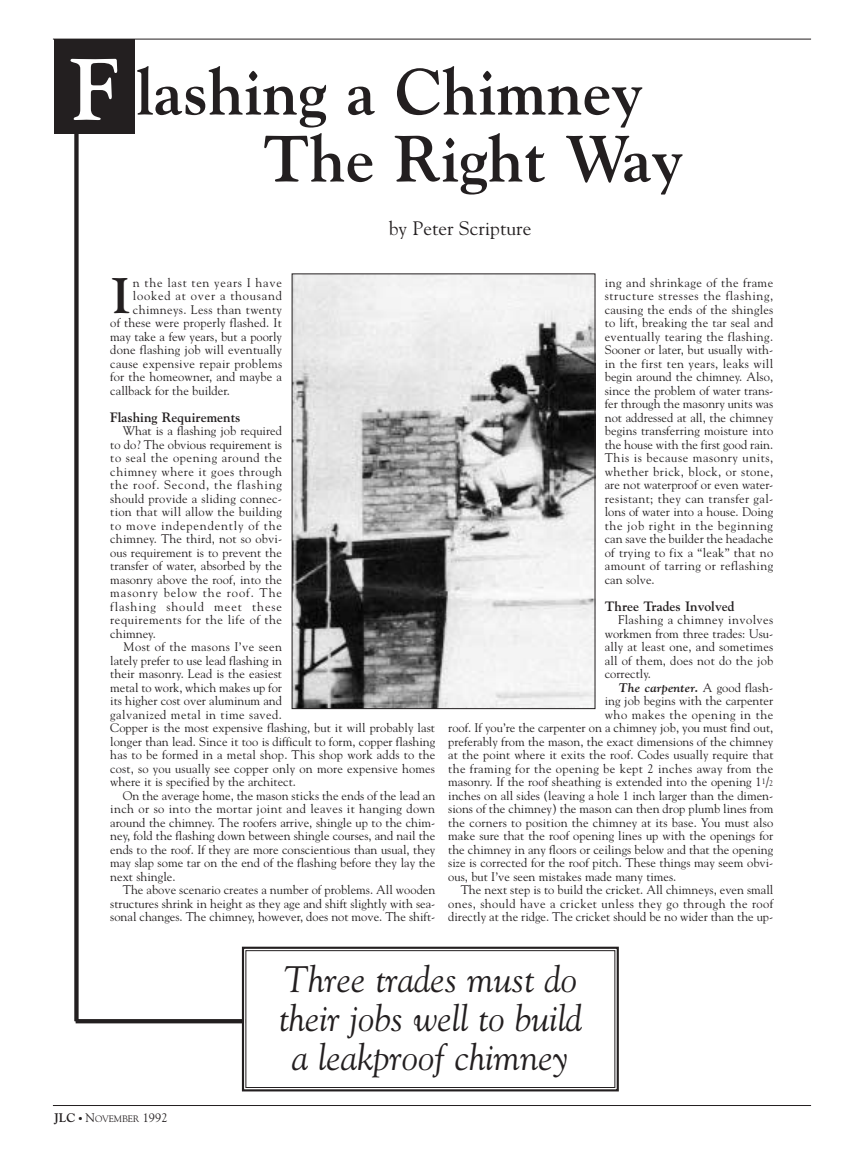
<style>
.page{position:relative;width:864px;height:1166px;background:#fff}
.page>*{position:absolute;margin:0;border:0;box-sizing:border-box;transform-origin:0 0}
.t1{font:700 86.4px "Goudy";color:#fff}
.t2{font:700 64.8px/66.9px "Goudy";color:#231f20}
.t3{font:700 49.65px "Goudy";color:#231f20}
.t4{font:italic 36.75px/38.8px "Goudy";color:#231f20;text-align:center}
.t5{font:19.5px "Goudy";color:#231f20}
.t6{font:700 13.5px "Goudy";color:#231f20}
.t7{font:12.45px/13.5px "Goudy";color:#231f20;text-align:justify}
.t8{font:12.45px "Goudy";letter-spacing:.03em;color:#231f20}
.t9{font:12.45px "Goudy";letter-spacing:.035em;color:#231f20}
.t10{font:12.45px "Goudy";letter-spacing:.025em;color:#231f20}
.t11{font:italic 700 12.45px "Goudy";letter-spacing:.005em;color:#231f20}
.t12{font:12.45px "Goudy";letter-spacing:.045em;color:#231f20}
.t13{font:12.45px "Goudy";letter-spacing:.06em;color:#231f20}
.t14{font:12.45px "Goudy";letter-spacing:.065em;color:#231f20}
.t15{font:700 12.45px "Goudy";color:#231f20}
.t16{font:9.3px "Goudy";color:#231f20}
.s1{font-weight:400;font-style:normal}
.s2{font-size:8.1px}
.s3{font-size:12.45px}
</style>
<div class="page">
<hr style="left:53px;top:39px;width:758px;height:1px;background:#231f20">
<hr style="left:53px;top:1105px;width:758px;height:1px;background:#231f20">
<div style="left:55px;top:39px;width:80px;height:95px;background:#231f20"></div>
<div style="left:74px;top:134px;width:5px;height:887px;background:#231f20"></div>
<svg style="left:76px;top:1019px;width:166px;height:4px"></svg>
<div style="left:242px;top:946px;width:377px;height:145px;border:2px solid #231f20"></div>
<div style="left:246px;top:950px;width:369px;height:137px;border:1px solid #231f20"></div>
<img style="left:294px;top:275px;width:299px;height:432px">
<div style="left:292px;top:273px;width:303px;height:436px;border:1px solid #231f20"></div>
<h1 class="t1" style="left:71px;top:55px;width:50px">F</h1>
<h2 class="t2" style="left:263px;top:63px;width:422px;text-indent:-127px">lashing a Chimney<br>The Right Way</h2>
<h3 class="t5" style="left:389px;top:221px;width:144px">by Peter Scripture</h3>
<p class="t13" style="left:133px;top:277px;width:150px">n the last ten years I have</p>
<p class="t14" style="left:133px;top:291px;width:151px">looked at over a thousand</p>
<p class="t8" style="left:133px;top:304px;width:151px">chimneys. Less than twenty</p>
<p class="t7" style="left:110px;top:317px;width:173px">of these were properly flashed. It</p>
<p class="t7" style="left:110px;top:330px;width:173px">may take a few years, but a poorly</p>
<p class="t7" style="left:110px;top:344px;width:173px">done flashing job will eventually</p>
<p class="t10" style="left:110px;top:358px;width:173px">cause expensive repair problems</p>
<p class="t7" style="left:110px;top:371px;width:173px">for the homeowner, and maybe a</p>
<p class="t7" style="left:110px;top:384px;width:121px">callback for the builder.</p>
<p class="t6" style="left:110px;top:411px;width:132px">Flashing Requirements</p>
<p class="t7" style="left:110px;top:425px;width:173px;text-indent:12px">What is a flashing job required to do? The obvious requirement is to seal the opening around the chimney where it goes through the roof. Second, the flashing should provide a sliding connec&shy;tion that will allow the building to move independently of the chimney. The third, not so obvi&shy;ous requirement is to prevent the transfer of water, absorbed by the masonry above the roof, into the masonry below the roof. The flashing should meet these requirements for the life of the chimney.</p>
<p class="t7" style="left:110px;top:641px;width:327px;text-align:left;text-indent:13px">Most of the masons I’ve seen<br>lately prefer to use lead flashing in<br>their masonry. Lead is the easiest<br>metal to work, which makes up for<br>its higher cost over aluminum and<br>galvanized metal in time saved.<br>Copper is the most expensive flashing, but it will probably last longer than lead. Since it too is difficult to form, copper flashing has to be formed in a metal shop. This shop work adds to the cost, so you usually see copper only on more expensive homes where it is specified by the architect.</p>
<p class="t7" style="left:110px;top:789px;width:327px;text-indent:12px">On the average home, the mason sticks the ends of the lead an inch or so into the mortar joint and leaves it hanging down around the chimney. The roofers arrive, shingle up to the chim&shy;ney, fold the flashing down between shingle courses, and nail the ends to the roof. If they are more conscientious than usual, they may slap some tar on the end of the flashing before they lay the next shingle.</p>
<p class="t7" style="left:110px;top:884px;width:327px;text-indent:12px">The above scenario creates a number of problems. All wooden structures shrink in height as they age and shift slightly with sea&shy;sonal changes. The chimney, however, does not move. The shift-</p>
<h3 class="t3" style="left:111px;top:275px;width:21px">I</h3>
<p class="t7" style="left:605px;top:276px;width:170px">ing and shrinkage of the frame structure stresses the flashing, causing the ends of the shingles to lift, breaking the tar seal and eventually tearing the flashing.<br>Sooner or later, but usually with&shy;in the first ten years, leaks will begin around the chimney. Also, since the problem of water trans&shy;fer through the masonry units was not addressed at all, the chimney begins transferring moisture into the house with the first good rain.<br>This is because masonry units, whether brick, block, or stone, are not waterproof or even water&shy;resistant; they can transfer gal&shy;lons of water into a house. Doing the job right in the beginning can save the builder the headache of trying to fix a “leak” that no amount of tarring or reflashing can solve.</p>
<p class="t6" style="left:605px;top:600px;width:131px">Three Trades Involved</p>
<p class="t7" style="left:605px;top:614px;width:170px;text-indent:13px">Flashing a chimney involves workmen from three trades: Usu&shy;ally at least one, and sometimes all of them, does not do the job correctly.</p>
<p class="t11" style="left:619px;top:682px;width:156px">The carpenter. <span class="s1">A good flash-</span></p>
<p class="t7" style="left:605px;top:695px;width:170px">ing job begins with the carpenter</p>
<p class="t12" style="left:605px;top:709px;width:170px">who makes the opening in the</p>
<p class="t7" style="left:448px;top:722px;width:326px">roof. If you’re the carpenter on a chimney job, you must find out,</p>
<p class="t7" style="left:448px;top:735px;width:327px">preferably from the mason, the exact dimensions of the chimney</p>
<p class="t7" style="left:448px;top:749px;width:327px">at the point where it exits the roof. Codes usually require that</p>
<p class="t8" style="left:448px;top:763px;width:327px">the framing for the opening be kept 2 inches away from the</p>
<p class="t7" style="left:448px;top:776px;width:326px">masonry. If the roof sheathing is extended into the opening 1<sup>1</sup>/<span class="s2">2</span></p>
<p class="t7" style="left:448px;top:789px;width:326px">inches on all sides (leaving a hole 1 inch larger than the dimen-</p>
<p class="t7" style="left:448px;top:803px;width:327px">sions of the chimney) the mason can then drop plumb lines from</p>
<p class="t7" style="left:448px;top:816px;width:327px">the corners to position the chimney at its base. You must also</p>
<p class="t7" style="left:448px;top:830px;width:326px">make sure that the roof opening lines up with the openings for</p>
<p class="t7" style="left:448px;top:843px;width:327px">the chimney in any floors or ceilings below and that the opening</p>
<p class="t7" style="left:448px;top:857px;width:327px">size is corrected for the roof pitch. These things may seem obvi-</p>
<p class="t7" style="left:448px;top:870px;width:230px">ous, but I’ve seen mistakes made many times.</p>
<p class="t7" style="left:461px;top:884px;width:314px">The next step is to build the cricket. All chimneys, even small</p>
<p class="t9" style="left:448px;top:898px;width:327px">ones, should have a cricket unless they go through the roof</p>
<p class="t7" style="left:448px;top:911px;width:327px">directly at the ridge. The cricket should be no wider than the up-</p>
<p class="t15" style="left:54px;top:1112px;width:23px">JLC</p>
<p class="t16" style="left:79px;top:1115px;width:90px">● <span class="s3">N</span>OVEMBER <span class="s3">1992</span></p>
<h3 class="t4" style="left:279px;top:963px;width:305px">Three trades must do their jobs well to build a leakproof chimney</h3>
</div>
